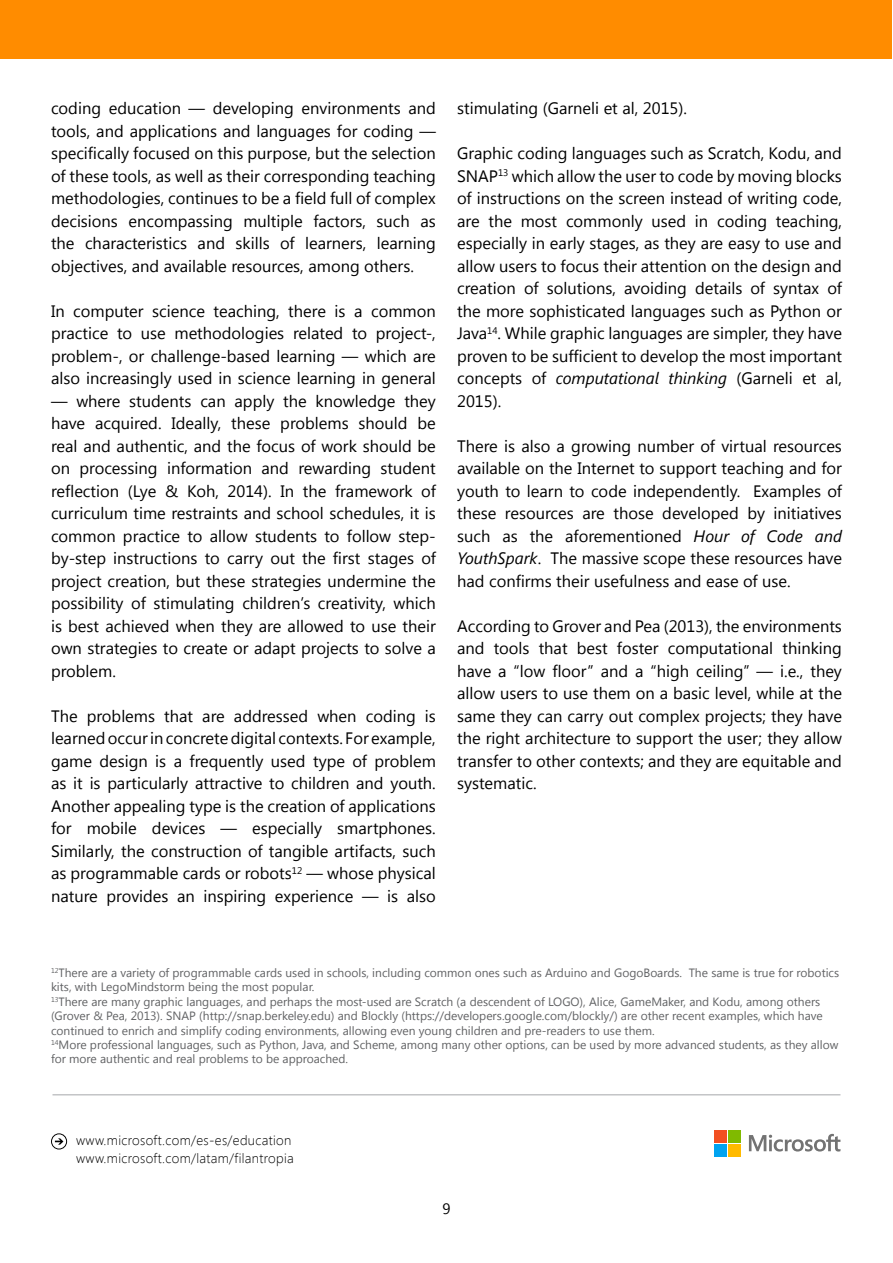
<style>
.page{position:relative;width:893px;height:1263px;background:#fff}
.page>*{position:absolute;margin:0;border:0;box-sizing:border-box;transform-origin:0 0}
.t1{font:16.5px/22.5px "Segoe UI";color:#000;text-align:justify}
.t2{font:15px "Segoe UI";color:#000101}
.t3{font:300 13.5px/18px "Segoe UI";letter-spacing:.025em;color:#000101}
.t4{font:12px/14.4px "Segoe UI";color:#616264}
.s1{font-style:italic}
</style>
<div class="page">
<div style="left:0;top:0;width:892px;height:59px;background:#ff8c00"></div>
<svg style="left:51px;top:1133px;width:16px;height:16px"></svg>
<svg style="left:749px;top:1134px;width:91px;height:17px"></svg>
<div style="left:714px;top:1129px;width:13px;height:13px;background:#f24f21"></div>
<div style="left:728px;top:1129px;width:13px;height:13px;background:#80ba00"></div>
<div style="left:714px;top:1144px;width:13px;height:13px;background:#00a3f0"></div>
<div style="left:728px;top:1144px;width:13px;height:13px;background:#ffba00"></div>
<hr style="left:52px;top:1094px;width:788px;height:1px;background:#a5a7aa">
<p class="t1" style="left:51px;top:96px;width:386px">coding education — developing environments and tools, and applications and languages for coding — specifically focused on this purpose, but the selection of these tools, as well as their corresponding teaching methodologies, continues to be a field full of complex decisions encompassing multiple factors, such as the characteristics and skills of learners, learning objectives, and available resources, among others.</p>
<p class="t1" style="left:51px;top:299px;width:386px">In computer science teaching, there is a common practice to use methodologies related to project-, problem-, or challenge-based learning — which are also increasingly used in science learning in general</p>
<p class="t1" style="left:51px;top:389px;width:386px">— where students can apply the knowledge they have acquired. Ideally, these problems should be real and authentic, and the focus of work should be on processing information and rewarding student reflection (Lye &amp; Koh, 2014). In the framework of curriculum time restraints and school schedules, it is common practice to allow students to follow step&shy;by-step instructions to carry out the first stages of project creation, but these strategies undermine the possibility of stimulating children’s creativity, which is best achieved when they are allowed to use their own strategies to create or adapt projects to solve a problem.</p>
<p class="t1" style="left:51px;top:704px;width:386px">The problems that are addressed when coding is learned occur in concrete digital contexts. For example, game design is a frequently used type of problem as it is particularly attractive to children and youth.<br>Another appealing type is the creation of applications for mobile devices — especially smartphones.<br>Similarly, the construction of tangible artifacts, such as programmable cards or robots<sup>12</sup> — whose physical nature provides an inspiring experience — is also</p>
<p class="t1" style="left:457px;top:96px;width:231px">stimulating (Garneli et al, 2015).</p>
<p class="t1" style="left:457px;top:141px;width:386px">Graphic coding languages such as Scratch, Kodu, and SNAP<sup>13</sup> which allow the user to code by moving blocks of instructions on the screen instead of writing code, are the most commonly used in coding teaching, especially in early stages, as they are easy to use and allow users to focus their attention on the design and creation of solutions, avoiding details of syntax of the more sophisticated languages such as Python or Java<sup>14</sup>. While graphic languages are simpler, they have proven to be sufficient to develop the most important concepts of <span class="s1">computational thinking</span> (Garneli et al, 2015).</p>
<p class="t1" style="left:457px;top:434px;width:386px">There is also a growing number of virtual resources available on the Internet to support teaching and for youth to learn to code independently. Examples of these resources are those developed by initiatives such as the aforementioned <span class="s1">Hour of Code and YouthSpark</span>. The massive scope these resources have had confirms their usefulness and ease of use.</p>
<p class="t1" style="left:457px;top:614px;width:386px">According to Grover and Pea (2013), the environments and tools that best foster computational thinking have a “low floor” and a “high ceiling” — i.e., they allow users to use them on a basic level, while at the same they can carry out complex projects; they have the right architecture to support the user; they allow transfer to other contexts; and they are equitable and systematic.</p>
<p class="t4" style="left:51px;top:965px;width:790px"><sup>12</sup>There are a variety of programmable cards used in schools, including common ones such as Arduino and GogoBoards. The same is true for robotics kits, with LegoMindstorm being the most popular.<br><sup>13</sup>There are many graphic languages, and perhaps the most-used are Scratch (a descendent of LOGO), Alice, GameMaker, and Kodu, among others (Grover &amp; Pea, 2013). SNAP (http://snap.berkeley.edu) and Blockly (https://developers.google.com/blockly/) are other recent examples, which have continued to enrich and simplify coding environments, allowing even young children and pre-readers to use them.<br><sup>14</sup>More professional languages, such as Python, Java, and Scheme, among many other options, can be used by more advanced students, as they allow for more authentic and real problems to be approached.</p>
<p class="t3" style="left:76px;top:1131px;width:219px">www.microsoft.com/es-es/education www.microsoft.com/latam/filantropia</p>
<p class="t2" style="left:442px;top:1198px;width:10px">9</p>
</div>
